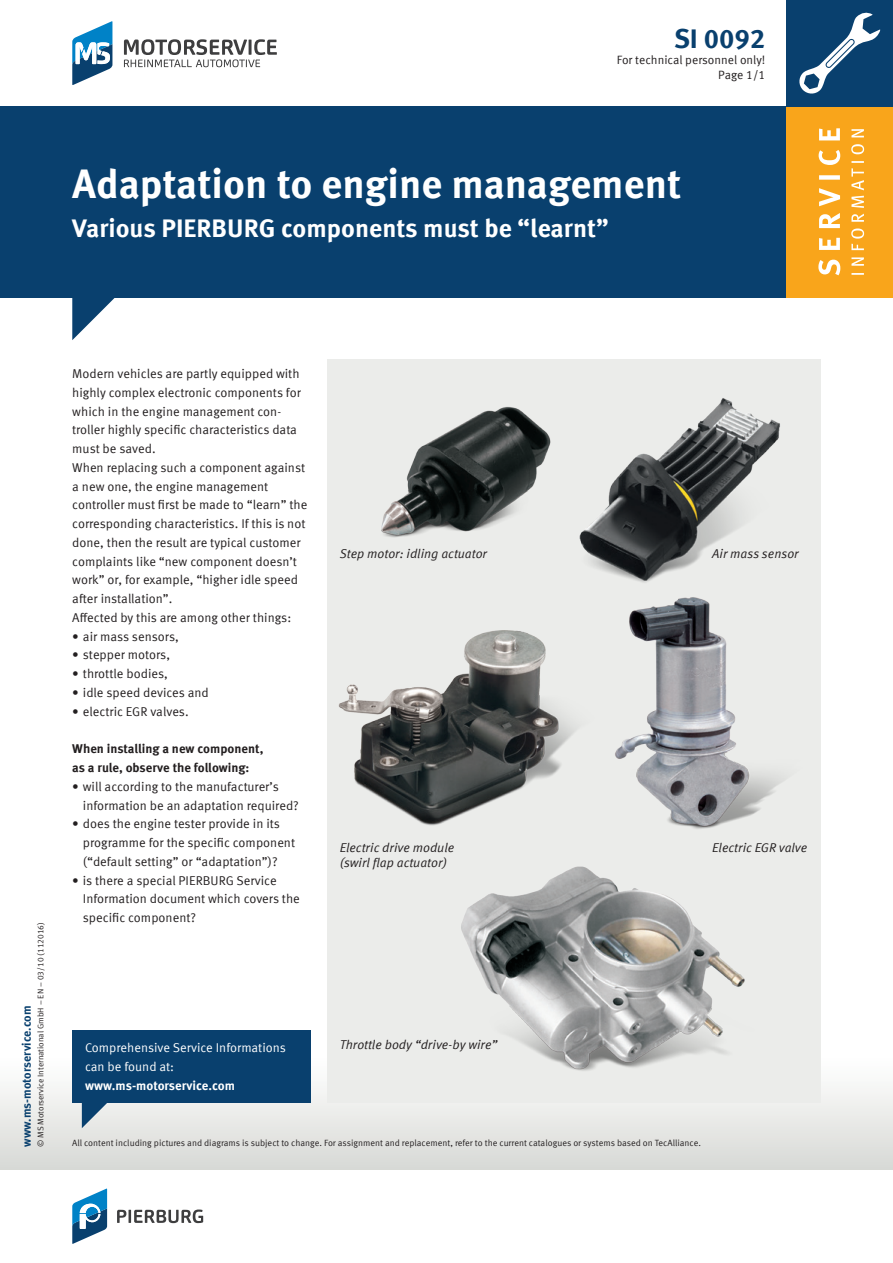
<style>
.page{position:relative;width:893px;height:1263px;background:#fff}
.page>*{position:absolute;margin:0;border:0;box-sizing:border-box;transform-origin:0 0}
.t1{font:700 40.5px "Meta Offc Pro";color:#fff}
.t2{font:700 27px "Meta Offc Pro";color:#09406e}
.t3{font:700 25.5px "Meta Offc Pro";color:#fff}
.t4{font:12.75px/18.8px "Meta Offc Pro Norm";color:#231f20}
.t5{font:12.75px/15px "Meta Offc Pro Norm Ita";color:#231f20}
.t6{font:700 12.75px/18.8px "Meta OFC";color:#231f20}
.t7{font:12.75px/18.8px "Meta Offc Pro Norm";color:#fff}
.t8{font:700 12.75px "Meta Offc Pro";color:#fff}
.t9{font:12px "Meta Offc Pro Norm";color:#231f20}
.t10{font:700 12px "Meta Offc Pro";color:#09406e}
.t11{font:9px "Meta Offc Pro Norm";color:#231f20}
.t12{font:8.25px "Meta Offc Pro Norm";color:#231f20}
</style>
<div class="page">
<div style="left:0;top:1054px;width:893px;height:115px;background:linear-gradient(to bottom,#fdfeff,#d9dad6)"></div>
<div style="left:0;top:106px;width:893px;height:192px;background:#09406e"></div>
<svg style="left:72px;top:298px;width:43px;height:42px"></svg>
<div style="left:787px;top:106px;width:106px;height:192px;background:#f9a51b"></div>
<div style="left:787px;top:0;width:106px;height:106px;background:#09406e"></div>
<svg style="left:799px;top:12px;width:81px;height:82px"></svg>
<svg style="left:851px;top:129px;width:13px;height:146px"></svg>
<svg style="left:818px;top:128px;width:22px;height:147px"></svg>
<svg style="left:124px;top:39px;width:153px;height:28px"></svg>
<svg style="left:72px;top:21px;width:40px;height:64px"></svg>
<svg style="left:117px;top:1209px;width:86px;height:14px"></svg>
<svg style="left:72px;top:1188px;width:35px;height:56px"></svg>
<div style="left:327px;top:359px;width:494px;height:744px;background:#ebecea"></div>
<img style="left:381px;top:407px;width:170px;height:131px">
<img style="left:338px;top:630px;width:239px;height:196px">
<img style="left:461px;top:866px;width:284px;height:205px">
<img style="left:615px;top:597px;width:170px;height:232px">
<img style="left:579px;top:398px;width:201px;height:185px">
<div style="left:72px;top:1030px;width:238px;height:73px;background:#09406e"></div>
<svg style="left:82px;top:1103px;width:25px;height:25px"></svg>
<h2 class="t2" style="left:674px;top:18px;width:93px">SI 0092</h2>
<p class="t9" style="left:617px;top:51px;width:150px">For technical personnel only!</p>
<h1 class="t1" style="left:72px;top:152px;width:611px">Adaptation to engine management</h1>
<h3 class="t3" style="left:72px;top:208px;width:538px">Various PIERBURG components must be “learnt”</h3>
<p class="t9" style="left:718px;top:66px;width:49px">Page 1/1</p>
<p class="t12" style="left:34px;top:1147px;width:226px;rotate:-90deg">© MS Motorservice International GmbH – EN – 03/10 (112016)</p>
<p class="t10" style="left:17px;top:1147px;width:143px;rotate:-90deg">www.ms-motorservice.com</p>
<p class="t4" style="left:72px;top:363px;width:237px">Modern vehicles are partly equipped with highly complex electronic components for which in the engine management con&shy;troller highly specific characteristics data must be saved.<br>When replacing such a component against a new one, the engine management controller must first be made to “learn” the corresponding characteristics. If this is not done, then the result are typical customer complaints like “new component doesn’t work” or, for example, “higher idle speed after installation”.<br>Affected by this are among other things:</p>
<p class="t4" style="left:72px;top:626px;width:108px">• air mass sensors,</p>
<p class="t4" style="left:72px;top:645px;width:99px">• stepper motors,</p>
<p class="t4" style="left:72px;top:664px;width:97px">• throttle bodies,</p>
<p class="t4" style="left:72px;top:682px;width:138px">• idle speed devices and</p>
<p class="t4" style="left:72px;top:701px;width:118px">• electric EGR valves.</p>
<p class="t6" style="left:72px;top:739px;width:193px">When installing a new component, as a rule, observe the following:</p>
<p class="t4" style="left:83px;top:776px;width:217px;text-indent:-11px">• will according to the manufacturer’s information be an adaptation required?</p>
<p class="t4" style="left:83px;top:814px;width:214px;text-indent:-11px">• does the engine tester provide in its programme for the specific component (“default setting” or “adaptation”)?</p>
<p class="t4" style="left:83px;top:870px;width:218px;text-indent:-11px">• is there a special PIERBURG Service<br>Information document which covers the specific component?</p>
<p class="t5" style="left:340px;top:545px;width:149px">Step motor: idling actuator</p>
<p class="t5" style="left:340px;top:839px;width:116px">Electric drive module (swirl flap actuator)</p>
<p class="t5" style="left:712px;top:545px;width:88px">Air mass sensor</p>
<p class="t5" style="left:712px;top:839px;width:96px">Electric EGR valve</p>
<p class="t7" style="left:85px;top:1038px;width:203px">Comprehensive Service Informations can be found at:</p>
<p class="t8" style="left:85px;top:1075px;width:151px">www.ms-motorservice.com</p>
<p class="t5" style="left:340px;top:1036px;width:159px">Throttle body “drive-by wire”</p>
<p class="t11" style="left:72px;top:1136px;width:630px">All content including pictures and diagrams is subject to change. For assignment and replacement, refer to the current catalogues or systems based on TecAlliance.</p>
</div>
